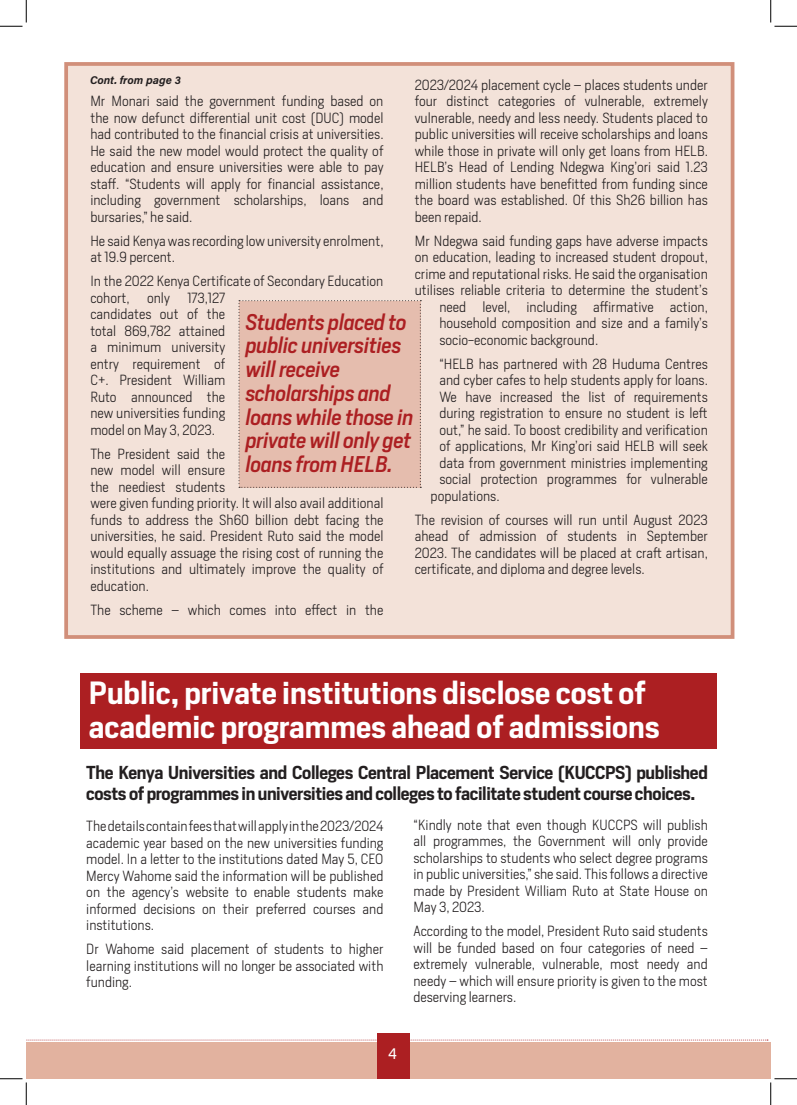
<style>
.page{position:relative;width:797px;height:1105px;background:#fff}
.page>*{position:absolute;margin:0;border:0;box-sizing:border-box;transform-origin:0 0}
.t1{font:600 30px/33.8px "Heron Sans";color:#fff}
.t2{font:italic 500 21.25px/23.8px "Heron Sans";letter-spacing:-.01em;color:#ac1f22}
.t3{font:600 17.5px/21.2px "Heron Sans";letter-spacing:-.02em;color:#231f20}
.t4{font:16.25px "Acumin Variable Concept";color:#fff}
.t5{font:300 13.75px/16.5px "Heron Sans";color:#231f20;text-align:justify}
.t6{font:11.25px "Acumin Variable Concept";letter-spacing:.04em;color:#231f20}
</style>
<div class="page">
<div style="left:64px;top:62px;width:670px;height:577px;background:#f3e2d9;border:4px solid #d18f7a"></div>
<div style="left:238px;top:300px;width:183px;height:188px;background:#e5bdae"></div>
<div style="left:80px;top:673px;width:637px;height:76px;background:#ac1f22"></div>
<div style="left:26px;top:1042px;width:744px;height:37px;background:#e2b29f"></div>
<div style="left:377px;top:1034px;width:32px;height:45px;background:#ac1f22"></div>
<svg style="left:26px;top:1039px;width:742px;height:1px"></svg>
<svg style="left:0;top:0;width:27px;height:27px"></svg>
<svg style="left:0;top:1078px;width:27px;height:27px"></svg>
<svg style="left:770px;top:0;width:27px;height:27px"></svg>
<svg style="left:770px;top:1078px;width:27px;height:27px"></svg>
<p class="t6" style="left:90px;top:73px;width:92px">Cont. from page 3</p>
<p class="t5" style="left:415px;top:76px;width:295px">2023/2024 placement cycle – places students under four distinct categories of vulnerable, extremely vulnerable, needy and less needy. Students placed to public universities will receive scholarships and loans while those in private will only get loans from HELB.<br>HELB’s Head of Lending Ndegwa King’ori said 1.23 million students have benefitted from funding since the board was established. Of this Sh26 billion has been repaid.</p>
<p class="t5" style="left:415px;top:232px;width:294px">Mr Ndegwa said funding gaps have adverse impacts</p>
<p class="t5" style="left:415px;top:248px;width:295px">on education, leading to increased student dropout,</p>
<p class="t5" style="left:415px;top:265px;width:294px">crime and reputational risks. He said the organisation</p>
<p class="t5" style="left:415px;top:281px;width:294px">utilises reliable criteria to determine the student’s</p>
<p class="t5" style="left:439px;top:298px;width:270px">need level, including affirmative action,</p>
<p class="t5" style="left:439px;top:314px;width:270px">household composition and size and a family’s</p>
<p class="t5" style="left:439px;top:331px;width:160px">socio-economic background.</p>
<p class="t5" style="left:439px;top:355px;width:270px">“HELB has partnered with 28 Huduma Centres</p>
<p class="t5" style="left:439px;top:371px;width:270px">and cyber cafes to help students apply for loans.</p>
<p class="t5" style="left:439px;top:388px;width:270px">We have increased the list of requirements</p>
<p class="t5" style="left:439px;top:404px;width:270px">during registration to ensure no student is left</p>
<p class="t5" style="left:439px;top:421px;width:270px">out,” he said. To boost credibility and verification</p>
<p class="t5" style="left:439px;top:437px;width:270px">of applications, Mr King’ori said HELB will seek</p>
<p class="t5" style="left:439px;top:454px;width:270px">data from government ministries implementing</p>
<p class="t5" style="left:439px;top:470px;width:270px">social protection programmes for vulnerable</p>
<p class="t5" style="left:430px;top:487px;width:70px">populations.</p>
<p class="t5" style="left:415px;top:511px;width:295px">The revision of courses will run until August 2023 ahead of admission of students in September 2023. The candidates will be placed at craft artisan, certificate, and diploma and degree levels.</p>
<p class="t5" style="left:90px;top:93px;width:295px">Mr Monari said the government funding based on the now defunct differential unit cost (DUC) model had contributed to the financial crisis at universities.<br>He said the new model would protect the quality of education and ensure universities were able to pay staff. “Students will apply for financial assistance, including government scholarships, loans and bursaries,” he said.</p>
<p class="t5" style="left:90px;top:232px;width:295px">He said Kenya was recording low university enrolment, at 19.9 percent.</p>
<p class="t5" style="left:90px;top:273px;width:294px">In the 2022 Kenya Certificate of Secondary Education cohort,</p>
<p class="t5" style="left:147px;top:289px;width:24px">only</p>
<p class="t5" style="left:90px;top:289px;width:136px;text-indent:97px">173,127 candidates out of the total 869,782 attained a minimum university entry requirement of C+. President William Ruto announced the new universities funding model on May 3, 2023.</p>
<p class="t5" style="left:90px;top:445px;width:294px;text-align:left">The President said the<br>new model will ensure<br>the neediest students<br>were given funding priority. It will also avail additional funds to address the Sh60 billion debt facing the universities, he said. President Ruto said the model would equally assuage the rising cost of running the institutions and ultimately improve the quality of education.</p>
<p class="t5" style="left:90px;top:601px;width:294px">The scheme – which comes into effect in the</p>
<p class="t2" style="left:246px;top:310px;width:169px">Students placed to public universities will receive scholarships and loans while those in private will only get loans from HELB.</p>
<p class="t1" style="left:89px;top:676px;width:572px">Public, private institutions disclose cost of academic programmes ahead of admissions</p>
<p class="t3" style="left:86px;top:762px;width:623px">The Kenya Universities and Colleges Central Placement Service (KUCCPS) published costs of programmes in universities and colleges to facilitate student course choices.</p>
<p class="t5" style="left:86px;top:817px;width:299px">The details contain fees that will apply in the 2023/2024 academic year based on the new universities funding model. In a letter to the institutions dated May 5, CEO Mercy Wahome said the information will be published on the agency’s website to enable students make informed decisions on their preferred courses and institutions.</p>
<p class="t5" style="left:86px;top:940px;width:299px">Dr Wahome said placement of students to higher learning institutions will no longer be associated with funding.</p>
<p class="t5" style="left:413px;top:816px;width:296px">“Kindly note that even though KUCCPS will publish all programmes, the Government will only provide scholarships to students who select degree programs in public universities,” she said. This follows a directive made by President William Ruto at State House on May 3, 2023.</p>
<p class="t5" style="left:413px;top:923px;width:296px">According to the model, President Ruto said students will be funded based on four categories of need – extremely vulnerable, vulnerable, most needy and needy – which will ensure priority is given to the most deserving learners.</p>
<p class="t4" style="left:388px;top:1042px;width:10px">4</p>
</div>
